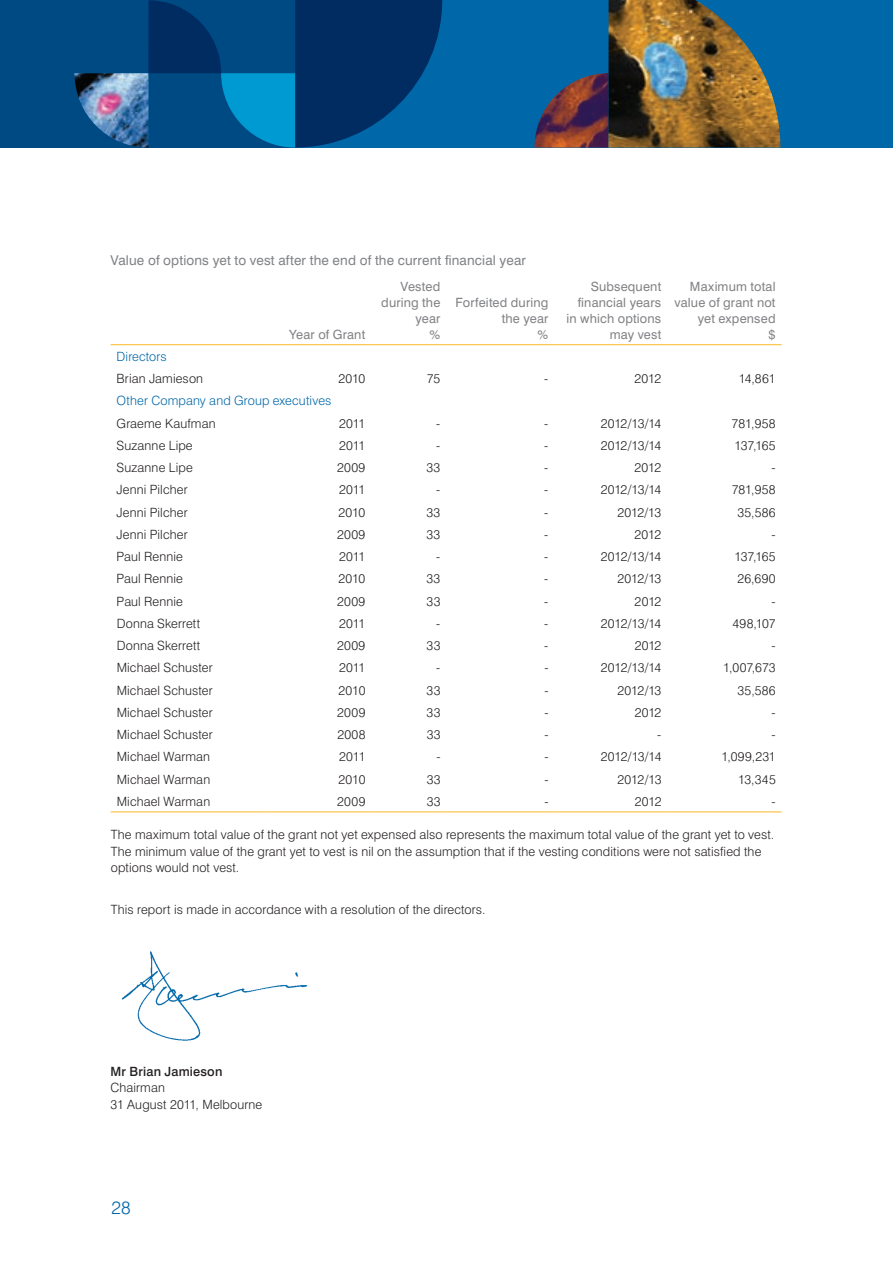
<style>
.page{position:relative;width:893px;height:1263px;background:#fff}
.page>*{position:absolute;margin:0;border:0;box-sizing:border-box;transform-origin:0 0}
.t1{font:300 18px "Swiss 721 BT";color:#0068a9}
.t2{font:13.5px "Swiss 721 BT";letter-spacing:.01em;color:#808285}
.t3{font:300 12.75px/16.5px "Swiss 721 BT";letter-spacing:.01em;color:#231f20}
.t4{font:12.75px/15.8px "Swiss 721 BT";letter-spacing:.015em;color:#808285;text-align:right}
.t5{font:300 12.75px "Swiss 721 BT";letter-spacing:.01em;color:#0068a9}
.t6{font:500 12.75px "Swiss 721 BT";letter-spacing:.015em;color:#231f20}
</style>
<div class="page">
<div style="left:0;top:0;width:893px;height:148px;background:#0068a9"></div>
<hr style="left:111px;top:344px;width:156px;height:1px;background:#fcb825">
<hr style="left:267px;top:344px;width:104px;height:1px;background:#fcb825">
<hr style="left:371px;top:344px;width:75px;height:1px;background:#fcb825">
<hr style="left:446px;top:344px;width:108px;height:1px;background:#fcb825">
<hr style="left:554px;top:344px;width:113px;height:1px;background:#fcb825">
<hr style="left:667px;top:344px;width:115px;height:1px;background:#fcb825">
<hr style="left:111px;top:811px;width:156px;height:1px;background:#fcb825">
<hr style="left:267px;top:811px;width:104px;height:1px;background:#fcb825">
<hr style="left:371px;top:811px;width:75px;height:1px;background:#fcb825">
<hr style="left:446px;top:811px;width:108px;height:1px;background:#fcb825">
<hr style="left:554px;top:811px;width:113px;height:1px;background:#fcb825">
<hr style="left:667px;top:811px;width:115px;height:1px;background:#fcb825">
<img style="left:121px;top:951px;width:187px;height:90px">
<div style="left:0;top:0;width:295px;height:148px;background:#004a84"></div>
<img style="left:534px;top:73px;width:74px;height:75px">
<svg style="left:74px;top:0;width:368px;height:148px"></svg>
<img style="left:608px;top:0;width:172px;height:148px">
<p class="t2" style="left:111px;top:252px;width:417px">Value of options yet to vest after the end of the current financial year</p>
<p class="t4" style="left:289px;top:326px;width:77px">Year of Grant</p>
<p class="t4" style="left:381px;top:279px;width:61px">Vested during the year<br>%</p>
<p class="t4" style="left:455px;top:295px;width:94px">Forfeited during the year<br>%</p>
<p class="t4" style="left:567px;top:279px;width:96px">Subsequent financial years in which options may vest</p>
<p class="t4" style="left:675px;top:279px;width:102px">Maximum total value of grant not yet expensed<br>$</p>
<p class="t5" style="left:117px;top:349px;width:52px">Directors</p>
<p class="t3" style="left:117px;top:370px;width:88px">Brian Jamieson</p>
<p class="t3" style="left:338px;top:370px;width:28px">2010</p>
<p class="t3" style="left:427px;top:370px;width:15px">75</p>
<p class="t3" style="left:544px;top:370px;width:6px">-</p>
<p class="t3" style="left:634px;top:370px;width:28px">2012</p>
<p class="t3" style="left:739px;top:370px;width:38px">14,861</p>
<p class="t5" style="left:117px;top:393px;width:216px">Other Company and Group executives</p>
<p class="t3" style="left:117px;top:415px;width:101px">Graeme Kaufman</p>
<p class="t3" style="left:339px;top:415px;width:28px">2011</p>
<p class="t3" style="left:436px;top:415px;width:6px">-</p>
<p class="t3" style="left:544px;top:415px;width:6px">-</p>
<p class="t3" style="left:601px;top:415px;width:62px">2012/13/14</p>
<p class="t3" style="left:732px;top:415px;width:45px">781,958</p>
<p class="t3" style="left:117px;top:437px;width:78px">Suzanne Lipe</p>
<p class="t3" style="left:339px;top:437px;width:28px">2011</p>
<p class="t3" style="left:436px;top:437px;width:6px">-</p>
<p class="t3" style="left:544px;top:437px;width:6px">-</p>
<p class="t3" style="left:601px;top:437px;width:62px">2012/13/14</p>
<p class="t3" style="left:735px;top:437px;width:43px">137,165</p>
<p class="t3" style="left:117px;top:459px;width:78px">Suzanne Lipe</p>
<p class="t3" style="left:337px;top:459px;width:30px">2009</p>
<p class="t3" style="left:426px;top:459px;width:15px">33</p>
<p class="t3" style="left:544px;top:459px;width:6px">-</p>
<p class="t3" style="left:635px;top:459px;width:28px">2012</p>
<p class="t3" style="left:771px;top:459px;width:6px">-</p>
<p class="t3" style="left:117px;top:481px;width:73px">Jenni Pilcher</p>
<p class="t3" style="left:339px;top:481px;width:28px">2011</p>
<p class="t3" style="left:436px;top:481px;width:6px">-</p>
<p class="t3" style="left:544px;top:481px;width:6px">-</p>
<p class="t3" style="left:601px;top:481px;width:62px">2012/13/14</p>
<p class="t3" style="left:732px;top:481px;width:45px">781,958</p>
<p class="t3" style="left:117px;top:504px;width:73px">Jenni Pilcher</p>
<p class="t3" style="left:338px;top:504px;width:28px">2010</p>
<p class="t3" style="left:427px;top:504px;width:15px">33</p>
<p class="t3" style="left:544px;top:504px;width:6px">-</p>
<p class="t3" style="left:617px;top:504px;width:45px">2012/13</p>
<p class="t3" style="left:737px;top:504px;width:40px">35,586</p>
<p class="t3" style="left:117px;top:526px;width:73px">Jenni Pilcher</p>
<p class="t3" style="left:337px;top:526px;width:30px">2009</p>
<p class="t3" style="left:427px;top:526px;width:15px">33</p>
<p class="t3" style="left:544px;top:526px;width:6px">-</p>
<p class="t3" style="left:635px;top:526px;width:28px">2012</p>
<p class="t3" style="left:771px;top:526px;width:6px">-</p>
<p class="t3" style="left:117px;top:548px;width:68px">Paul Rennie</p>
<p class="t3" style="left:339px;top:548px;width:28px">2011</p>
<p class="t3" style="left:436px;top:548px;width:6px">-</p>
<p class="t3" style="left:544px;top:548px;width:6px">-</p>
<p class="t3" style="left:601px;top:548px;width:62px">2012/13/14</p>
<p class="t3" style="left:735px;top:548px;width:43px">137,165</p>
<p class="t3" style="left:117px;top:570px;width:68px">Paul Rennie</p>
<p class="t3" style="left:338px;top:570px;width:28px">2010</p>
<p class="t3" style="left:427px;top:570px;width:15px">33</p>
<p class="t3" style="left:544px;top:570px;width:6px">-</p>
<p class="t3" style="left:617px;top:570px;width:45px">2012/13</p>
<p class="t3" style="left:737px;top:570px;width:40px">26,690</p>
<p class="t3" style="left:117px;top:593px;width:68px">Paul Rennie</p>
<p class="t3" style="left:337px;top:593px;width:30px">2009</p>
<p class="t3" style="left:427px;top:593px;width:15px">33</p>
<p class="t3" style="left:544px;top:593px;width:6px">-</p>
<p class="t3" style="left:635px;top:593px;width:28px">2012</p>
<p class="t3" style="left:771px;top:593px;width:6px">-</p>
<p class="t3" style="left:117px;top:615px;width:85px">Donna Skerrett</p>
<p class="t3" style="left:339px;top:615px;width:28px">2011</p>
<p class="t3" style="left:436px;top:615px;width:6px">-</p>
<p class="t3" style="left:544px;top:615px;width:6px">-</p>
<p class="t3" style="left:601px;top:615px;width:62px">2012/13/14</p>
<p class="t3" style="left:733px;top:615px;width:45px">498,107</p>
<p class="t3" style="left:117px;top:637px;width:85px">Donna Skerrett</p>
<p class="t3" style="left:337px;top:637px;width:30px">2009</p>
<p class="t3" style="left:427px;top:637px;width:15px">33</p>
<p class="t3" style="left:544px;top:637px;width:6px">-</p>
<p class="t3" style="left:635px;top:637px;width:28px">2012</p>
<p class="t3" style="left:771px;top:637px;width:6px">-</p>
<p class="t3" style="left:117px;top:659px;width:98px">Michael Schuster</p>
<p class="t3" style="left:339px;top:659px;width:28px">2011</p>
<p class="t3" style="left:436px;top:659px;width:6px">-</p>
<p class="t3" style="left:544px;top:659px;width:6px">-</p>
<p class="t3" style="left:601px;top:659px;width:62px">2012/13/14</p>
<p class="t3" style="left:723px;top:659px;width:54px">1,007,673</p>
<p class="t3" style="left:117px;top:682px;width:98px">Michael Schuster</p>
<p class="t3" style="left:339px;top:682px;width:28px">2010</p>
<p class="t3" style="left:427px;top:682px;width:15px">33</p>
<p class="t3" style="left:544px;top:682px;width:6px">-</p>
<p class="t3" style="left:618px;top:682px;width:45px">2012/13</p>
<p class="t3" style="left:737px;top:682px;width:40px">35,586</p>
<p class="t3" style="left:117px;top:704px;width:98px">Michael Schuster</p>
<p class="t3" style="left:337px;top:704px;width:30px">2009</p>
<p class="t3" style="left:427px;top:704px;width:15px">33</p>
<p class="t3" style="left:544px;top:704px;width:6px">-</p>
<p class="t3" style="left:635px;top:704px;width:28px">2012</p>
<p class="t3" style="left:772px;top:704px;width:6px">-</p>
<p class="t3" style="left:117px;top:726px;width:98px">Michael Schuster</p>
<p class="t3" style="left:337px;top:726px;width:30px">2008</p>
<p class="t3" style="left:427px;top:726px;width:15px">33</p>
<p class="t3" style="left:544px;top:726px;width:6px">-</p>
<p class="t3" style="left:657px;top:726px;width:6px">-</p>
<p class="t3" style="left:772px;top:726px;width:6px">-</p>
<p class="t3" style="left:117px;top:748px;width:95px">Michael Warman</p>
<p class="t3" style="left:339px;top:748px;width:28px">2011</p>
<p class="t3" style="left:436px;top:748px;width:6px">-</p>
<p class="t3" style="left:544px;top:748px;width:6px">-</p>
<p class="t3" style="left:601px;top:748px;width:62px">2012/13/14</p>
<p class="t3" style="left:721px;top:748px;width:56px">1,099,231</p>
<p class="t3" style="left:117px;top:771px;width:95px">Michael Warman</p>
<p class="t3" style="left:339px;top:771px;width:28px">2010</p>
<p class="t3" style="left:427px;top:771px;width:15px">33</p>
<p class="t3" style="left:544px;top:771px;width:6px">-</p>
<p class="t3" style="left:618px;top:771px;width:45px">2012/13</p>
<p class="t3" style="left:738px;top:771px;width:39px">13,345</p>
<p class="t3" style="left:117px;top:793px;width:95px">Michael Warman</p>
<p class="t3" style="left:337px;top:793px;width:30px">2009</p>
<p class="t3" style="left:427px;top:793px;width:15px">33</p>
<p class="t3" style="left:544px;top:793px;width:6px">-</p>
<p class="t3" style="left:635px;top:793px;width:28px">2012</p>
<p class="t3" style="left:772px;top:793px;width:6px">-</p>
<p class="t3" style="left:111px;top:826px;width:665px">The maximum total value of the grant not yet expensed also represents the maximum total value of the grant yet to vest.<br>The minimum value of the grant yet to vest is nil on the assumption that if the vesting conditions were not satisfied the options would not vest.</p>
<p class="t3" style="left:111px;top:901px;width:376px">This report is made in accordance with a resolution of the directors.</p>
<p class="t6" style="left:111px;top:1063px;width:113px">Mr Brian Jamieson</p>
<p class="t3" style="left:111px;top:1079px;width:153px">Chairman<br>31 August 2011, Melbourne</p>
<h1 class="t1" style="left:112px;top:1196px;width:21px">28</h1>
</div>
